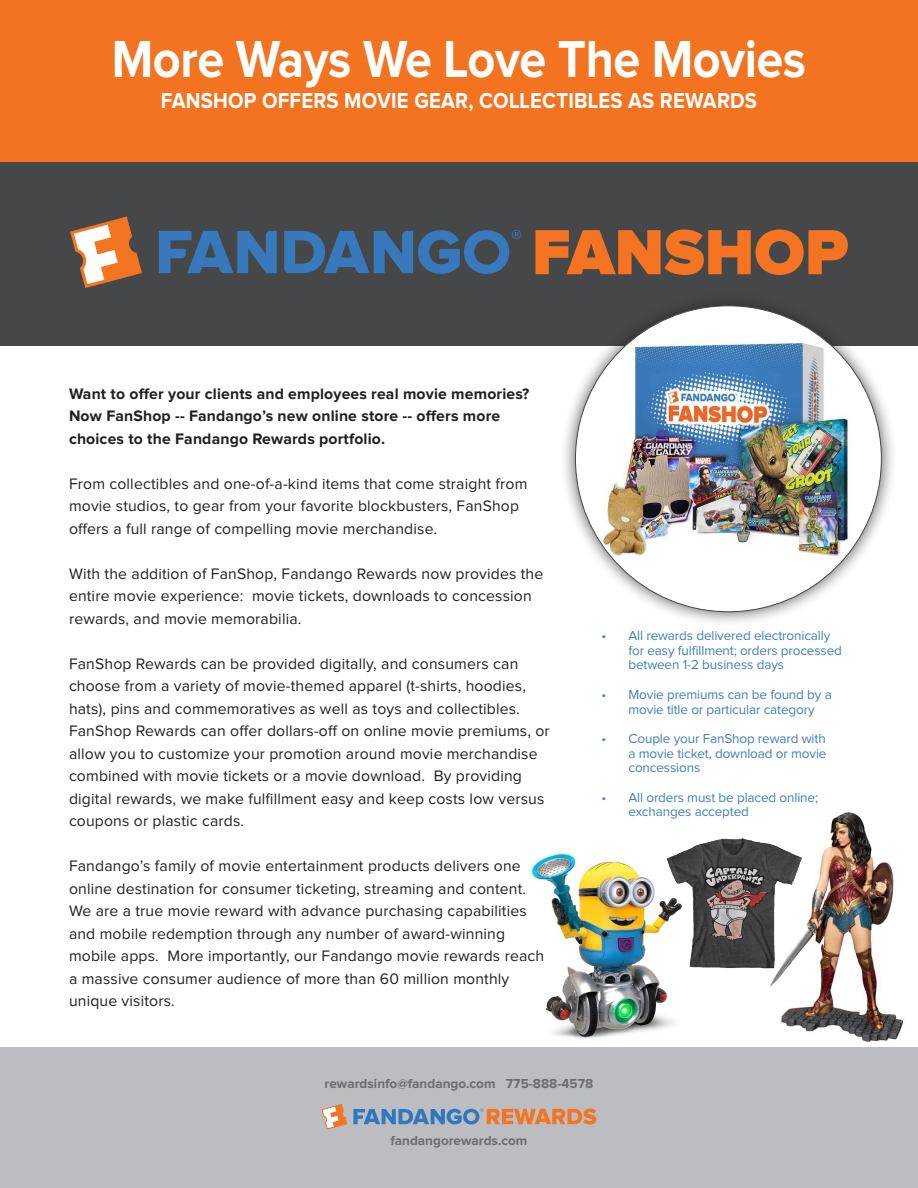
<style>
.page{position:relative;width:918px;height:1188px;background:#fff}
.page>*{position:absolute;margin:0;border:0;box-sizing:border-box;transform-origin:0 0}
.t1{font:700 54px "Proxima Nova";letter-spacing:-.01em;color:#fff;scale:.9 1}
.t2{font:700 22.5px "Proxima Nova";letter-spacing:.01em;color:#fff;scale:.9 1}
.t3{font:15.75px/22.5px "Proxima Nova";letter-spacing:.01em;color:#231f20}
.t4{font:700 15.75px/22.5px "Proxima Nova";letter-spacing:.01em;color:#231f20}
.t5{font:13.5px/14.7px "Proxima Nova";letter-spacing:-.01em;color:#3e7ec1}
.t6{font:700 13.5px "Proxima Nova";color:#6c6d70}
</style>
<div class="page">
<img style="left:757px;top:812px;width:159px;height:236px">
<img style="left:531px;top:853px;width:143px;height:186px">
<div style="left:0;top:1048px;width:918px;height:140px;background:#bcbdc0"></div>
<div style="left:0;top:0;width:918px;height:162px;background:#f47321"></div>
<div style="left:0;top:162px;width:918px;height:184px;background:#464748"></div>
<svg style="left:321px;top:1104px;width:26px;height:26px"></svg>
<svg style="left:353px;top:1109px;width:243px;height:15px"></svg>
<svg style="left:159px;top:231px;width:118px;height:42px"></svg>
<svg style="left:284px;top:229px;width:237px;height:45px"></svg>
<svg style="left:535px;top:229px;width:313px;height:46px"></svg>
<svg style="left:70px;top:217px;width:72px;height:71px"></svg>
<div style="left:560px;top:290px;width:337px;height:337px;background:#231f20;opacity:.75"></div>
<div style="left:575px;top:306px;width:306px;height:306px;background:#fff;border-radius:50%"></div>
<img style="left:593px;top:311px;width:272px;height:272px">
<img style="left:664px;top:832px;width:141px;height:141px">
<p class="t1" style="left:112px;top:34px;width:773px">More Ways We Love The Movies</p>
<p class="t2" style="left:161px;top:91px;width:664px">FANSHOP OFFERS MOVIE GEAR, COLLECTIBLES AS REWARDS</p>
<p class="t4" style="left:69px;top:383px;width:462px">Want to offer your clients and employees real movie memories?<br>Now FanShop -- Fandango’s new online store -- offers more choices to the Fandango Rewards portfolio.</p>
<p class="t3" style="left:69px;top:473px;width:460px">From collectibles and one-of-a-kind items that come straight from movie studios, to gear from your favorite blockbusters, FanShop offers a full range of compelling movie merchandise.</p>
<p class="t3" style="left:69px;top:563px;width:476px">With the addition of FanShop, Fandango Rewards now provides the entire movie experience: movie tickets, downloads to concession rewards, and movie memorabilia.</p>
<p class="t3" style="left:69px;top:653px;width:482px">FanShop Rewards can be provided digitally, and consumers can choose from a variety of movie-themed apparel (t-shirts, hoodies, hats), pins and commemoratives as well as toys and collectibles.<br>FanShop Rewards can offer dollars-off on online movie premiums, or allow you to customize your promotion around movie merchandise combined with movie tickets or a movie download. By providing digital rewards, we make fulfillment easy and keep costs low versus coupons or plastic cards.</p>
<p class="t3" style="left:69px;top:855px;width:477px">Fandango’s family of movie entertainment products delivers one online destination for consumer ticketing, streaming and content.<br>We are a true movie reward with advance purchasing capabilities and mobile redemption through any number of award-winning mobile apps. More importantly, our Fandango movie rewards reach a massive consumer audience of more than 60 million monthly unique visitors.</p>
<p class="t5" style="left:628px;top:629px;width:215px;text-indent:-27px">• All rewards delivered electronically for easy fulfillment; orders processed between 1-2 business days</p>
<p class="t5" style="left:628px;top:688px;width:205px;text-indent:-27px">• Movie premiums can be found by a movie title or particular category</p>
<p class="t5" style="left:628px;top:732px;width:200px;text-align:justify;text-indent:-27px">• Couple your FanShop reward with a movie ticket, download or movie concessions</p>
<p class="t5" style="left:628px;top:790px;width:191px;text-indent:-27px">• All orders must be placed online; exchanges accepted</p>
<p class="t6" style="left:325px;top:1077px;width:270px">rewardsinfo@fandango.com 775-888-4578</p>
<p class="t6" style="left:391px;top:1135px;width:138px">fandangorewards.com</p>
</div>
